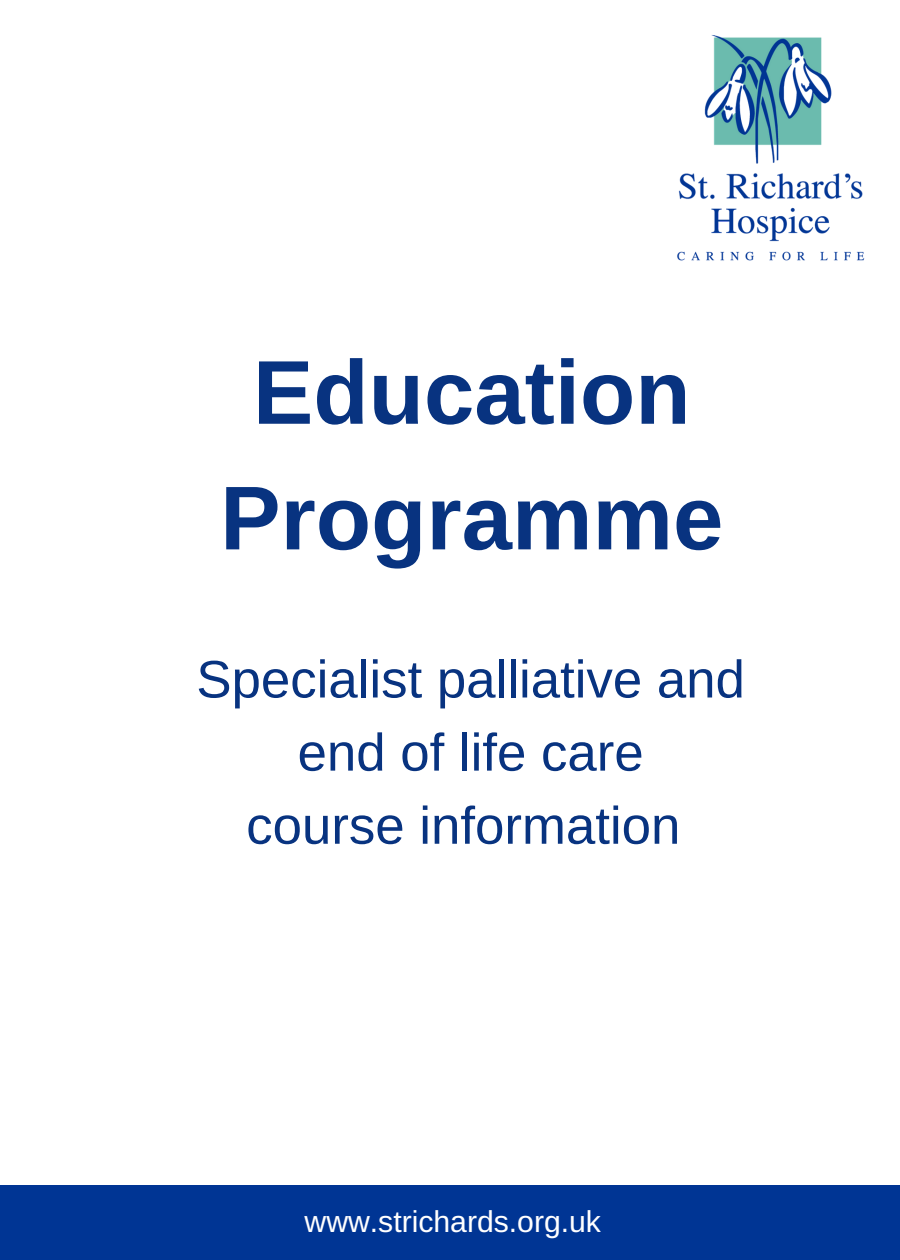
<style>
.page{position:relative;width:900px;height:1260px;background:#fff}
.page>*{position:absolute;margin:0;border:0;box-sizing:border-box;transform-origin:0 0}
.t1{font:700 90.5px/125.5px "Arimo";color:#083380;text-align:center}
.t2{font:52.75px/73px "Arimo";color:#083380;text-align:center}
.t3{font:30.25px "Arimo";color:#fff}
</style>
<div class="page">
<img style="left:677px;top:35px;width:188px;height:226px">
<div style="left:0;top:1185px;width:900px;height:75px;background:#003594"></div>
<h1 class="t1" style="left:220px;top:330px;width:505px">Education<br>Programme</h1>
<p class="t2" style="left:196px;top:643px;width:550px">Specialist palliative and end of life care<br>course information</p>
<p class="t3" style="left:305px;top:1204px;width:298px">www.strichards.org.uk</p>
</div>
